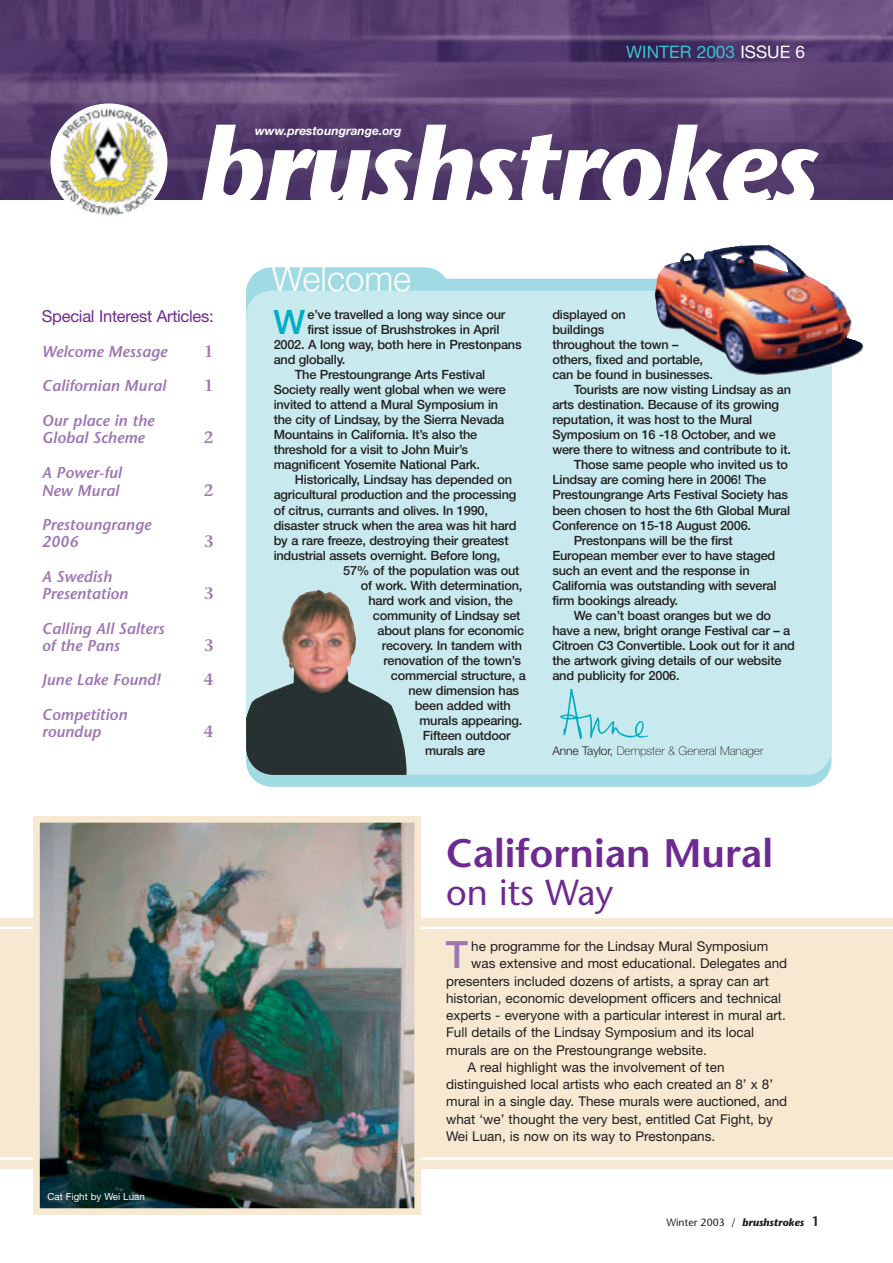
<style>
.page{position:relative;width:893px;height:1263px;background:#fff}
.page>*{position:absolute;margin:0;border:0;box-sizing:border-box;transform-origin:0 0}
.t1{font:italic 700 108.6px "Stone Sans";letter-spacing:-.02em;color:#fff}
.t2{font:600 39.75px "Stone Sans";color:#6e2a90}
.t3{font:500 37.65px "Helvetica Neue";color:#9e76b4}
.t4{font:36px "Stone Sans";color:#6e2a90}
.t5{font:300 34.65px "Helvetica Neue";color:#fff}
.t6{font:500 33.75px "Helvetica Neue";color:#00adc5}
.t7{font:17.25px "Helvetica Neue";color:#3bc2cf}
.t8{font:16.5px "Helvetica Neue";letter-spacing:-.015em;color:#6e2a90}
.t9{font:600 16.5px "Stone Serif";color:#9e76b4}
.t10{font:italic 600 15.75px/17.2px "Stone Sans";color:#9e76b4}
.t11{font:13.5px "Helvetica Neue";color:#231f1f}
.t12{font:500 12.75px "Helvetica Neue";letter-spacing:-.015em;color:#231f1f}
.t13{font:100 12px "Helvetica Neue";letter-spacing:-.01em;color:#231f1f}
.t14{font:italic 700 12px "Helvetica Neue";color:#fff}
.t15{font:italic 700 10.5px "Stone Sans";color:#231f1f}
.t16{font:9.75px "Helvetica Neue";color:#fff}
.s1{color:#fff}
.s2{font-weight:300}
.s3{font-weight:400;font-style:normal}
.s4{font-weight:600;font-style:normal;font-size:13.5px}
</style>
<div class="page">
<div style="left:0;top:918px;width:892px;height:251px;background:#f6e8d1"></div>
<img style="left:0;top:0;width:892px;height:200px">
<img style="left:52px;top:106px;width:112px;height:110px">
<div style="left:246px;top:279px;width:585px;height:508px;background:#a0dbe4;border-radius:26px"></div>
<div style="left:246px;top:267px;width:204px;height:503px;background:#a0dbe4;border-radius:26px"></div>
<div style="left:246px;top:291px;width:585px;height:484px;background:#c8eaef;border-radius:26px"></div>
<img style="left:246px;top:589px;width:160px;height:186px">
<img style="left:738px;top:241px;width:125px;height:126px">
<hr style="left:0;top:927px;width:892px;height:2px;background:#fff">
<hr style="left:0;top:1158px;width:892px;height:2px;background:#fff">
<img style="left:41px;top:824px;width:372px;height:383px">
<div style="left:33px;top:816px;width:388px;height:399px;border:7px solid #f6e8d1"></div>
<img style="left:560px;top:688px;width:89px;height:51px">
<h3 class="t7" style="left:626px;top:45px;width:180px">WINTER 2003 <span class="s1">ISSUE 6</span></h3>
<h1 class="t1" style="left:198px;top:125px;width:620px">brushstrokes</h1>
<p class="t14" style="left:255px;top:127px;width:148px">www.prestoungrange.org</p>
<p class="t8" style="left:42px;top:311px;width:173px">Special Interest Articles:</p>
<p class="t10" style="left:42px;top:344px;width:127px">Welcome Message</p>
<p class="t9" style="left:204px;top:345px;width:11px">1</p>
<p class="t10" style="left:42px;top:379px;width:126px">Californian Mural</p>
<p class="t9" style="left:204px;top:379px;width:11px">1</p>
<p class="t10" style="left:42px;top:413px;width:114px">Our place in the<br>Global Scheme</p>
<p class="t9" style="left:204px;top:431px;width:11px">2</p>
<p class="t10" style="left:42px;top:466px;width:81px">A Power-ful<br>New Mural</p>
<p class="t10" style="left:42px;top:518px;width:111px">Prestoungrange<br>2006</p>
<p class="t10" style="left:42px;top:569px;width:88px">A Swedish<br>Presentation</p>
<p class="t10" style="left:42px;top:621px;width:124px">Calling All Salters of the Pans</p>
<p class="t9" style="left:204px;top:484px;width:11px">2</p>
<p class="t9" style="left:204px;top:535px;width:11px">3</p>
<p class="t9" style="left:204px;top:587px;width:11px">3</p>
<p class="t9" style="left:204px;top:639px;width:11px">3</p>
<p class="t10" style="left:42px;top:673px;width:120px">June Lake Found!</p>
<p class="t9" style="left:204px;top:673px;width:11px">4</p>
<p class="t10" style="left:42px;top:707px;width:87px">Competition roundup</p>
<p class="t9" style="left:204px;top:725px;width:11px">4</p>
<p class="t16" style="left:48px;top:1193px;width:99px">Cat Fight by Wei Luan</p>
<h3 class="t5" style="left:272px;top:266px;width:141px">Welcome</h3>
<h3 class="t6" style="left:273px;top:310px;width:33px">W</h3>
<p class="t12" style="left:307px;top:310px;width:199px">e’ve travelled a long way since our</p>
<p class="t12" style="left:307px;top:325px;width:194px">first issue of Brushstrokes in April</p>
<p class="t12" style="left:274px;top:340px;width:249px">2002. A long way, both here in Prestonpans</p>
<p class="t12" style="left:274px;top:355px;width:73px">and globally.</p>
<p class="t12" style="left:295px;top:370px;width:192px">The Prestoungrange Arts Festival</p>
<p class="t12" style="left:274px;top:385px;width:234px">Society really went global when we were</p>
<p class="t12" style="left:274px;top:400px;width:226px">invited to attend a Mural Symposium in</p>
<p class="t12" style="left:274px;top:415px;width:232px">the city of Lindsay, by the Sierra Nevada</p>
<p class="t12" style="left:274px;top:430px;width:205px">Mountains in California. It’s also the</p>
<p class="t12" style="left:274px;top:445px;width:196px">threshold for a visit to John Muir’s</p>
<p class="t12" style="left:274px;top:460px;width:208px">magnificent Yosemite National Park.</p>
<p class="t12" style="left:295px;top:475px;width:218px">Historically, Lindsay has depended on</p>
<p class="t12" style="left:274px;top:490px;width:244px">agricultural production and the processing</p>
<p class="t12" style="left:274px;top:505px;width:216px">of citrus, currants and olives. In 1990,</p>
<p class="t12" style="left:274px;top:520px;width:244px">disaster struck when the area was hit hard</p>
<p class="t12" style="left:274px;top:535px;width:236px">by a rare freeze, destroying their greatest</p>
<p class="t12" style="left:274px;top:550px;width:228px">industrial assets overnight. Before long,</p>
<p class="t12" style="left:343px;top:565px;width:178px">57% of the population was out</p>
<p class="t12" style="left:361px;top:580px;width:163px">of work. With determination,</p>
<p class="t12" style="left:368px;top:595px;width:146px">hard work and vision, the</p>
<p class="t12" style="left:373px;top:610px;width:149px">community of Lindsay set</p>
<p class="t12" style="left:377px;top:625px;width:148px">about plans for economic</p>
<p class="t12" style="left:382px;top:640px;width:141px">recovery. In tandem with</p>
<p class="t12" style="left:383px;top:655px;width:139px">renovation of the town’s</p>
<p class="t12" style="left:391px;top:670px;width:136px">commercial structure, a</p>
<p class="t12" style="left:408px;top:685px;width:112px">new dimension has</p>
<p class="t12" style="left:414px;top:700px;width:98px">been added with</p>
<p class="t12" style="left:419px;top:715px;width:104px">murals appearing.</p>
<p class="t12" style="left:423px;top:730px;width:89px">Fifteen outdoor</p>
<p class="t12" style="left:425px;top:745px;width:62px">murals are</p>
<p class="t12" style="left:552px;top:310px;width:75px">displayed on</p>
<p class="t12" style="left:552px;top:325px;width:53px">buildings</p>
<p class="t12" style="left:552px;top:340px;width:128px">throughout the town –</p>
<p class="t12" style="left:552px;top:355px;width:152px">others, fixed and portable,</p>
<p class="t12" style="left:552px;top:370px;width:162px">can be found in businesses.</p>
<p class="t12" style="left:573px;top:385px;width:219px">Tourists are now visting Lindsay as an</p>
<p class="t12" style="left:552px;top:400px;width:228px">arts destination. Because of its growing</p>
<p class="t12" style="left:552px;top:415px;width:201px">reputation, it was host to the Mural</p>
<p class="t12" style="left:552px;top:430px;width:225px">Symposium on 16 -18 October, and we</p>
<p class="t12" style="left:552px;top:445px;width:240px">were there to witness and contribute to it.</p>
<p class="t12" style="left:573px;top:460px;width:216px">Those same people who invited us to</p>
<p class="t12" style="left:552px;top:475px;width:215px">Lindsay are coming here in 2006! The</p>
<p class="t12" style="left:552px;top:490px;width:237px">Prestoungrange Arts Festival Society has</p>
<p class="t12" style="left:552px;top:505px;width:239px">been chosen to host the 6th Global Mural</p>
<p class="t12" style="left:552px;top:520px;width:200px">Conference on 15-18 August 2006.</p>
<p class="t12" style="left:573px;top:535px;width:161px">Prestonpans will be the first</p>
<p class="t12" style="left:552px;top:550px;width:224px">European member ever to have staged</p>
<p class="t12" style="left:552px;top:565px;width:199px">such an event and the response in</p>
<p class="t12" style="left:552px;top:580px;width:226px">California was outstanding with several</p>
<p class="t12" style="left:552px;top:595px;width:127px">firm bookings already.</p>
<p class="t12" style="left:573px;top:610px;width:199px">We can’t boast oranges but we do</p>
<p class="t12" style="left:552px;top:625px;width:239px">have a new, bright orange Festival car – a</p>
<p class="t12" style="left:552px;top:640px;width:244px">Citroen C3 Convertible. Look out for it and</p>
<p class="t12" style="left:552px;top:655px;width:231px">the artwork giving details of our website</p>
<p class="t12" style="left:552px;top:670px;width:129px">and publicity for 2006.</p>
<p class="t13" style="left:552px;top:747px;width:212px"><span class="s2">Anne Taylor,</span> Dempster &amp; General Manager</p>
<h2 class="t2" style="left:446px;top:838px;width:328px">Californian Mural</h2>
<h3 class="t4" style="left:446px;top:878px;width:169px">on its Way</h3>
<h3 class="t3" style="left:446px;top:941px;width:24px">T</h3>
<p class="t11" style="left:471px;top:941px;width:298px">he programme for the Lindsay Mural Symposium</p>
<p class="t11" style="left:471px;top:959px;width:317px">was extensive and most educational. Delegates and</p>
<p class="t11" style="left:446px;top:976px;width:324px">presenters included dozens of artists, a spray can art</p>
<p class="t11" style="left:446px;top:993px;width:336px">historian, economic development officers and technical</p>
<p class="t11" style="left:446px;top:1010px;width:341px">experts - everyone with a particular interest in mural art.</p>
<p class="t11" style="left:446px;top:1028px;width:309px">Full details of the Lindsay Symposium and its local</p>
<p class="t11" style="left:446px;top:1045px;width:262px">murals are on the Prestoungrange website.</p>
<p class="t11" style="left:467px;top:1062px;width:259px">A real highlight was the involvement of ten</p>
<p class="t11" style="left:446px;top:1079px;width:328px">distinguished local artists who each created an 8’ x 8’</p>
<p class="t11" style="left:446px;top:1097px;width:342px">mural in a single day. These murals were auctioned, and</p>
<p class="t11" style="left:446px;top:1114px;width:328px">what ‘we’ thought the very best, entitled Cat Fight, by</p>
<p class="t11" style="left:446px;top:1131px;width:270px">Wei Luan, is now on its way to Prestonpans.</p>
<p class="t15" style="left:666px;top:1218px;width:154px"><span class="s3">Winter 2003 /</span> brushstrokes <span class="s4">1</span></p>
</div>
